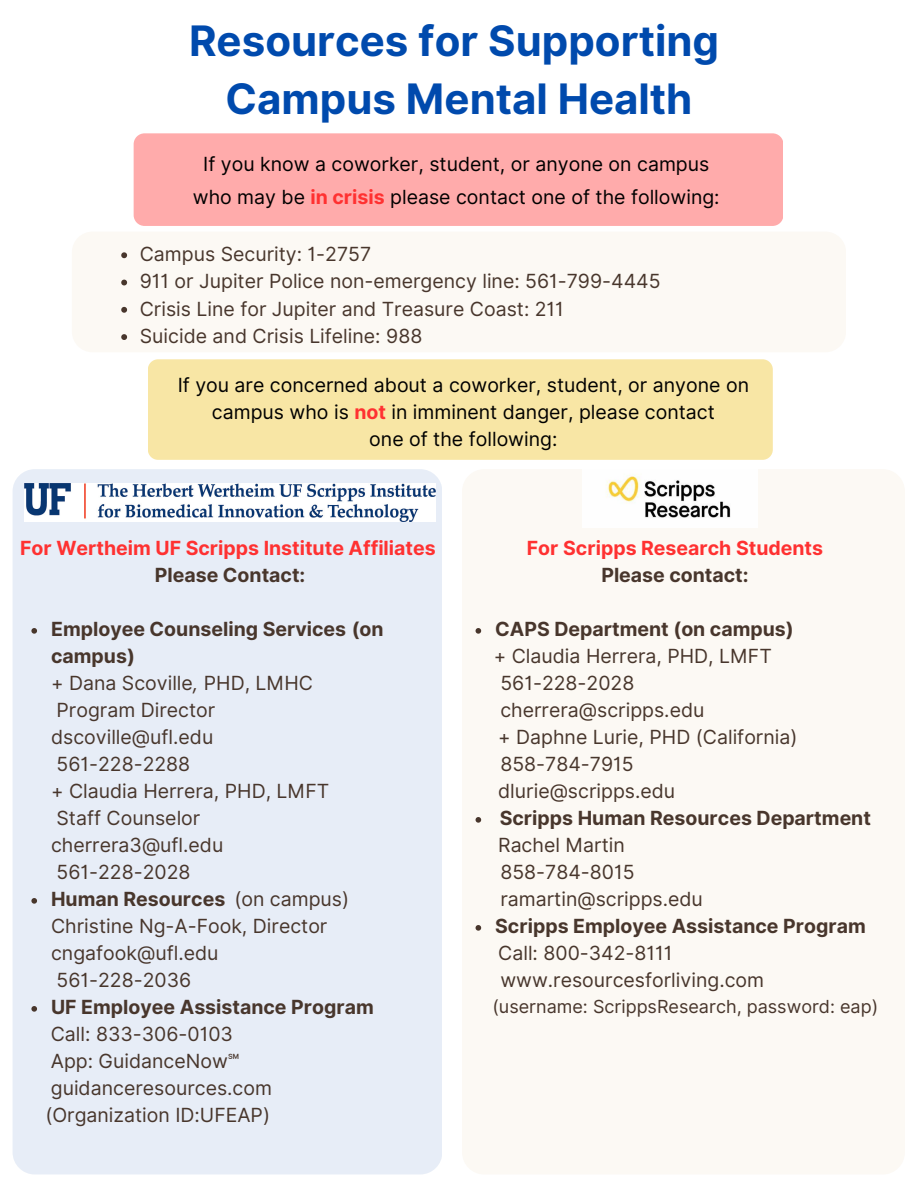
<style>
.page{position:relative;width:918px;height:1188px;background:#fff}
.page>*{position:absolute;margin:0;border:0;box-sizing:border-box;transform-origin:0 0}
.t1{font:700 42px "Inter";color:#004aad}
.t2{font:19.5px/27px "Inter";color:#48362c}
.t3{font:19.5px "Inter";color:#000}
.t4{font:700 19.5px "Inter";color:#48362c}
.t5{font:700 19.5px "Inter";color:#ff3131}
.t6{font:18px "Inter";color:#48362c}
.s1{font-weight:700;color:#ff3131}
.s2{font-weight:700}
.s3{font-style:italic}
</style>
<div class="page">
<div style="left:72px;top:232px;width:774px;height:120px;background:#fcf9f4;border-radius:21px"></div>
<svg style="left:121px;top:252px;width:6px;height:6px"></svg>
<svg style="left:121px;top:280px;width:6px;height:5px"></svg>
<svg style="left:121px;top:307px;width:6px;height:6px"></svg>
<svg style="left:121px;top:334px;width:6px;height:6px"></svg>
<div style="left:13px;top:469px;width:429px;height:706px;background:#e7edf7;border-radius:22px"></div>
<svg style="left:31px;top:628px;width:6px;height:6px"></svg>
<svg style="left:31px;top:898px;width:6px;height:6px"></svg>
<svg style="left:31px;top:1006px;width:6px;height:6px"></svg>
<img style="left:25px;top:484px;width:410px;height:38px">
<div style="left:148px;top:359px;width:625px;height:100px;background:#f8e6a5;border-radius:10px"></div>
<div style="left:462px;top:469px;width:443px;height:706px;background:#fcf9f4;border-radius:22px"></div>
<svg style="left:476px;top:628px;width:5px;height:6px"></svg>
<svg style="left:476px;top:817px;width:5px;height:6px"></svg>
<svg style="left:476px;top:925px;width:5px;height:6px"></svg>
<img style="left:608px;top:476px;width:123px;height:42px">
<div style="left:134px;top:133px;width:649px;height:92px;background:#ffabab;border-radius:11px"></div>
<p class="t1" style="left:189px;top:15px;width:532px">Resources for Supporting</p>
<p class="t1" style="left:226px;top:74px;width:468px">Campus Mental Health</p>
<p class="t3" style="left:203px;top:152px;width:508px">If you know a coworker, student, or anyone on campus</p>
<p class="t3" style="left:193px;top:185px;width:528px">who may be <span class="s1">in crisis</span> please contact one of the following:</p>
<p class="t2" style="left:140px;top:241px;width:233px">Campus Security: 1-2757</p>
<p class="t2" style="left:140px;top:268px;width:522px">911 or Jupiter Police non-emergency line: 561-799-4445</p>
<p class="t2" style="left:140px;top:295px;width:426px">Crisis Line for Jupiter and Treasure Coast: 211</p>
<p class="t2" style="left:140px;top:322px;width:284px">Suicide and Crisis Lifeline: 988</p>
<p class="t3" style="left:178px;top:374px;width:573px">If you are concerned about a coworker, student, or anyone on</p>
<p class="t3" style="left:212px;top:401px;width:504px">campus who is <span class="s1">not</span> in imminent danger, please contact</p>
<p class="t3" style="left:369px;top:428px;width:190px">one of the following:</p>
<p class="t5" style="left:20px;top:536px;width:417px">For Wertheim UF Scripps Institute Affiliates</p>
<p class="t4" style="left:155px;top:563px;width:152px">Please Contact:</p>
<p class="t2" style="left:51px;top:615px;width:334px"><span class="s2">Employee Counseling Services (on campus)<br></span>+ Dana Scoville<span class="s3">,</span> PHD, LMHC<br>Program Director<br>dscoville@ufl.edu<br>561-228-2288<br>+ Claudia Herrera, PHD, LMFT<br>Staff Counselor<br>cherrera3@ufl.edu<br>561-228-2028</p>
<p class="t2" style="left:51px;top:885px;width:300px"><span class="s2">Human Resources</span> (on campus)<br>Christine Ng-A-Fook, Director cngafook@ufl.edu<br>561-228-2036</p>
<p class="t4" style="left:51px;top:995px;width:324px">UF Employee Assistance Program</p>
<p class="t2" style="left:51px;top:1020px;width:184px">Call: 833-306-0103</p>
<p class="t2" style="left:51px;top:1047px;width:190px">App: GuidanceNow℠</p>
<p class="t2" style="left:51px;top:1074px;width:223px">guidanceresources.com</p>
<p class="t2" style="left:45px;top:1101px;width:226px">(Organization ID:UFEAP)</p>
<p class="t5" style="left:527px;top:536px;width:298px">For Scripps Research Students</p>
<p class="t4" style="left:601px;top:563px;width:149px">Please contact:</p>
<p class="t4" style="left:495px;top:617px;width:300px">CAPS Department (on campus)</p>
<p class="t2" style="left:494px;top:642px;width:280px">+ Claudia Herrera, PHD, LMFT</p>
<p class="t2" style="left:500px;top:669px;width:135px">561-228-2028</p>
<p class="t2" style="left:500px;top:696px;width:206px">cherrera@scripps.edu</p>
<p class="t2" style="left:498px;top:723px;width:301px">+ Daphne Lurie, PHD (California)</p>
<p class="t2" style="left:500px;top:750px;width:135px">858-784-7915</p>
<p class="t2" style="left:498px;top:777px;width:179px">dlurie@scripps.edu</p>
<p class="t2" style="left:498px;top:831px;width:128px">Rachel Martin</p>
<p class="t2" style="left:500px;top:858px;width:136px">858-784-8015</p>
<p class="t2" style="left:500px;top:885px;width:204px">ramartin@scripps.edu</p>
<p class="t2" style="left:498px;top:939px;width:176px">Call: 800-342-8111</p>
<p class="t2" style="left:500px;top:966px;width:265px">www.resourcesforliving.com</p>
<p class="t6" style="left:492px;top:995px;width:387px">(username: ScrippsResearch, password: eap)</p>
<p class="t4" style="left:500px;top:806px;width:373px">Scripps Human Resources Department</p>
<p class="t4" style="left:495px;top:914px;width:372px">Scripps Employee Assistance Program</p>
</div>
